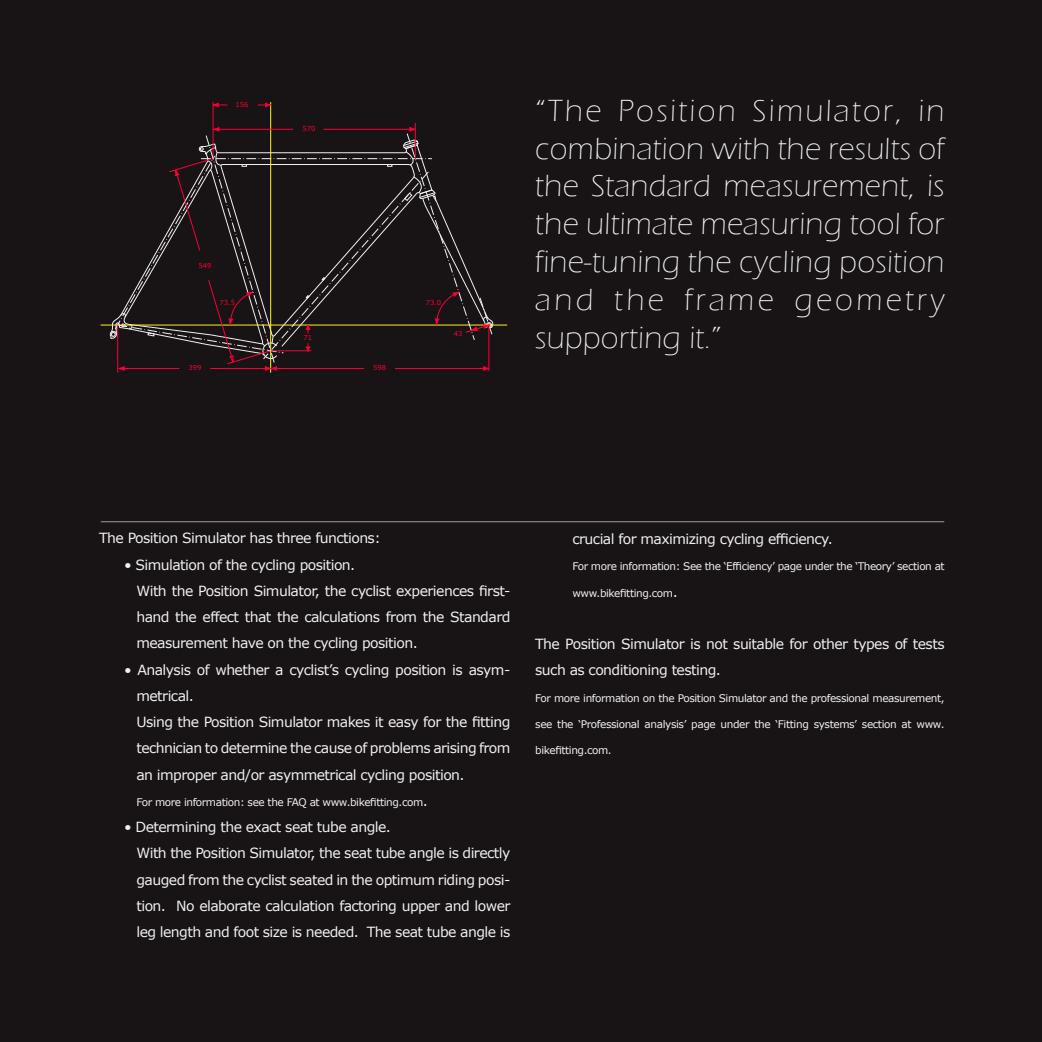
<style>
.page{position:relative;width:1042px;height:1042px;background:#181314}
.page>*{position:absolute;margin:0;border:0;box-sizing:border-box;transform-origin:0 0}
.Plain_Text{font:300 31.5px/37.8px "Eras ITC";letter-spacing:.01em;color:#f0f0f0;text-align:justify}
.Plain_Text-2{font:14px/26.2px "Verdana";letter-spacing:-.04em;color:#f0f0f0;text-align:justify}
.Plain_Text-3{font:10.5px "Verdana";letter-spacing:-.04em;color:#f0f0f0}
.t1{font:6.83px "Verdana";color:#fb0035}
.s1{font-size:14px}
</style>
<div class="page">
<hr style="left:101px;top:521px;width:843px;height:1px;background:#9b9ea0">
<svg style="left:100px;top:101px;width:408px;height:272px"></svg>
<p class="t1" style="left:235px;top:100px;width:15px">156</p>
<p class="t1" style="left:198px;top:261px;width:15px">549</p>
<p class="t1" style="left:219px;top:298px;width:17px">73.5</p>
<p class="t1" style="left:188px;top:363px;width:15px">399</p>
<p class="t1" style="left:302px;top:124px;width:15px">570</p>
<p class="t1" style="left:303px;top:334px;width:10px">71</p>
<p class="t1" style="left:373px;top:363px;width:15px">598</p>
<p class="t1" style="left:426px;top:298px;width:17px">73.0</p>
<p class="t1" style="left:454px;top:329px;width:10px">43</p>
<p class="Plain_Text" style="left:535px;top:92px;width:411px">“The Position Simulator, in combination with the results of the Standard measurement, is the ultimate measuring tool for fine-tuning the cycling position and the frame geometry supporting it.”</p>
<p class="Plain_Text-2" style="left:99px;top:524px;width:283px">The Position Simulator has three functions:</p>
<p class="Plain_Text-2" style="left:124px;top:551px;width:233px">• Simulation of the cycling position.</p>
<p class="Plain_Text-2" style="left:136px;top:577px;width:375px">With the Position Simulator, the cyclist experiences first&shy;hand the effect that the calculations from the Standard measurement have on the cycling position.</p>
<p class="Plain_Text-2" style="left:136px;top:656px;width:375px;text-indent:-12px">• Analysis of whether a cyclist’s cycling position is asym&shy;metrical.</p>
<p class="Plain_Text-2" style="left:136px;top:708px;width:375px">Using the Position Simulator makes it easy for the fitting technician to determine the cause of problems arising from an improper and/or asymmetrical cycling position.</p>
<p class="Plain_Text-3" style="left:136px;top:795px;width:293px">For more information: see the FAQ at www.bikefitting.com<span class="s1">.</span></p>
<p class="Plain_Text-2" style="left:124px;top:813px;width:268px">• Determining the exact seat tube angle.</p>
<p class="Plain_Text-2" style="left:136px;top:839px;width:375px">With the Position Simulator, the seat tube angle is directly gauged from the cyclist seated in the optimum riding posi&shy;tion. No elaborate calculation factoring upper and lower leg length and foot size is needed. The seat tube angle is</p>
<p class="Plain_Text-2" style="left:572px;top:525px;width:262px">crucial for maximizing cycling efficiency.</p>
<p class="Plain_Text-3" style="left:572px;top:560px;width:374px">For more information: See the ‘Efficiency’ page under the ‘Theory’ section at</p>
<p class="Plain_Text-3" style="left:572px;top:586px;width:107px">www.bikefitting.com<span class="s1">.</span></p>
<p class="Plain_Text-2" style="left:535px;top:630px;width:411px">The Position Simulator is not suitable for other types of tests such as conditioning testing.</p>
<p class="Plain_Text-3" style="left:535px;top:691px;width:411px">For more information on the Position Simulator and the professional measurement,</p>
<p class="Plain_Text-3" style="left:535px;top:717px;width:411px">see the ‘Professional analysis’ page under the ‘Fitting systems’ section at www.</p>
<p class="Plain_Text-3" style="left:535px;top:743px;width:78px">bikefitting.com.</p>
</div>
